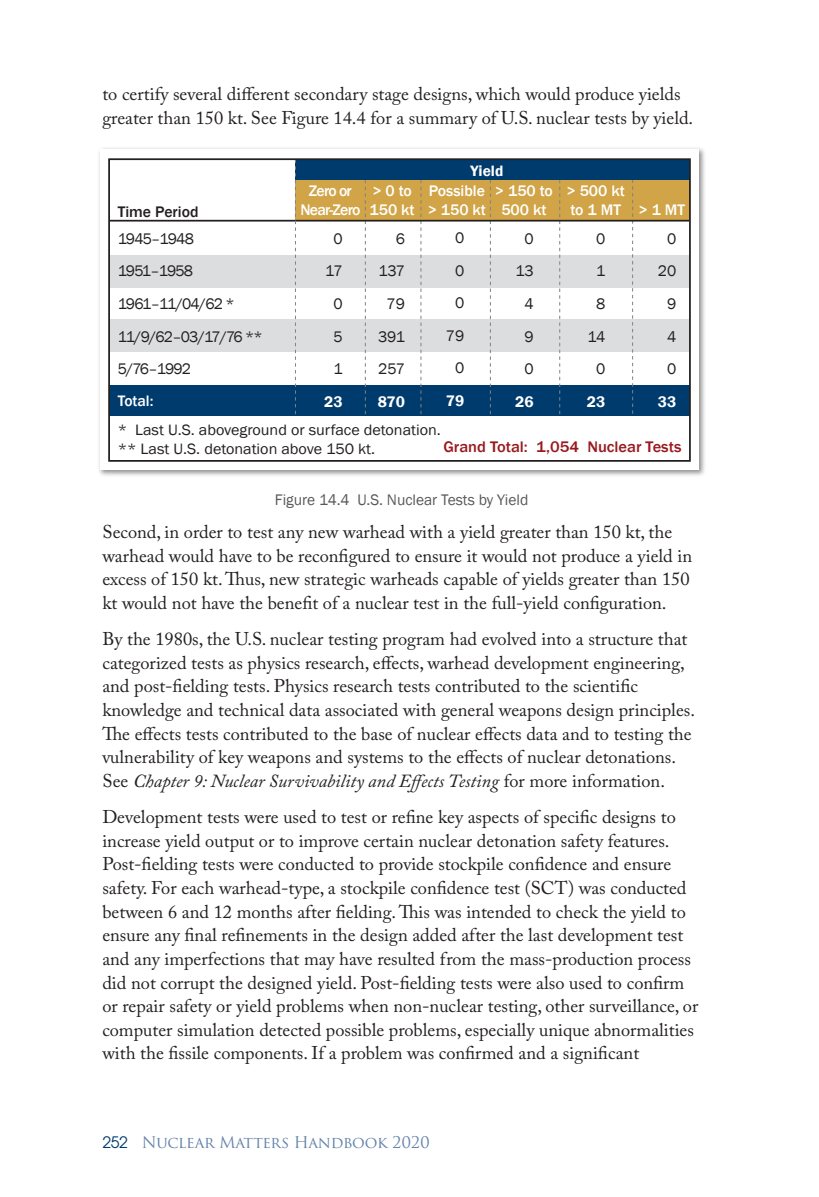
<style>
.page{position:relative;width:819px;height:1197px;background:#fff}
.page>*{position:absolute;margin:0;border:0;box-sizing:border-box;transform-origin:0 0}
.t1{font:18.38px/23.6px "Adobe Caslon Pro";color:#231f20}
.t2{font:15.75px/32.6px "Franklin Gothic";letter-spacing:-.05em;color:#231f20;text-align:center}
.t3{font:500 15.75px/18.9px "Franklin Gothic";color:#fff}
.Figure_Caption{font:15.75px "Franklin Gothic";color:#57585a}
.t4{font:15.75px "Trajan Pro 3";letter-spacing:-.02em;color:#6483ab}
.t5{font:500 15.75px "Franklin Gothic";color:#981a1e;scale:1.04 1}
.t6{font:15.75px/32.6px "Franklin Gothic";letter-spacing:-.01em;color:#231f20;text-align:right}
.t7{font:500 15.75px/18.9px "Franklin Gothic";letter-spacing:-.05em;color:#fff;text-align:center}
.t8{font:500 15.75px "Franklin Gothic";color:#231f20}
.t9{font:500 15.58px "Franklin Gothic";letter-spacing:-.005em;color:#fff}
.t10{font:15.4px/18.6px "Franklin Gothic";color:#231f20;scale:1.04 1}
.t11{font:600 15.4px "Franklin Gothic";color:#fff}
.s1{font-weight:600;color:#fff}
.s2{font-style:italic}
.s3{font-family:"ITC Avant Garde Pro";color:#003b6e}
</style>
<div class="page">
<img style="left:99px;top:148px;width:606px;height:328px">
<div style="left:100px;top:149px;width:598px;height:321px;background:#fff"></div>
<div style="left:295px;top:180px;width:395px;height:41px;background:#d0a447"></div>
<div style="left:109px;top:255px;width:581px;height:32px;background:#dcddde"></div>
<div style="left:109px;top:320px;width:581px;height:32px;background:#dcddde"></div>
<div style="left:109px;top:385px;width:581px;height:31px;background:#003b6e"></div>
<svg style="left:365px;top:180px;width:1px;height:235px"></svg>
<svg style="left:421px;top:180px;width:1px;height:234px"></svg>
<svg style="left:490px;top:180px;width:1px;height:235px"></svg>
<svg style="left:559px;top:180px;width:1px;height:235px"></svg>
<svg style="left:632px;top:180px;width:1px;height:234px"></svg>
<div style="left:295px;top:160px;width:395px;height:20px;background:#003b6e"></div>
<hr style="left:109px;top:220px;width:580px;height:2px;background:#231f20">
<svg style="left:295px;top:161px;width:1px;height:254px"></svg>
<div style="left:108px;top:158px;width:583px;height:304px;border:2px solid #231f20"></div>
<p class="t1" style="left:102px;top:82px;width:592px">to certify several different secondary stage designs, which would produce yields greater than 150 kt. See Figure 14.4 for a summary of U.S. nuclear tests by yield.</p>
<p class="t8" style="left:118px;top:202px;width:82px">Time Period</p>
<p class="t11" style="left:471px;top:161px;width:34px">Yield</p>
<p class="t7" style="left:301px;top:182px;width:61px">Zero or<br>Near-Zero</p>
<p class="t3" style="left:370px;top:182px;width:47px">&gt; 0 to<br>150 kt</p>
<p class="t3" style="left:428px;top:182px;width:60px">Possible &gt; 150 kt</p>
<p class="t3" style="left:495px;top:182px;width:59px;text-align:center">&gt; 150 to<br>500 kt</p>
<p class="t3" style="left:567px;top:182px;width:120px">&gt; 500 kt<br>to 1 MT &gt; 1 MT</p>
<p class="t2" style="left:118px;top:223px;width:147px;text-align:left">1945–1948<br>1951–1958<br>1961–11/04/62 *<br>11/9/62–03/17/76 **<br>5/76–1992</p>
<p class="t2" style="left:324px;top:223px;width:20px">0<br>17<br>0<br>5<br>1<br><span class="s1">23</span></p>
<p class="t6" style="left:378px;top:223px;width:29px">6<br>137<br>79<br>391<br>257<br><span class="s1">870</span></p>
<p class="t2" style="left:446px;top:222px;width:20px">0<br>0<br>0<br>79<br>0<br><span class="s1">79</span></p>
<p class="t2" style="left:515px;top:223px;width:20px">0<br>13<br>4<br>9<br>0<br><span class="s1">26</span></p>
<p class="t2" style="left:587px;top:223px;width:20px">0<br>1<br>8<br>14<br>0<br><span class="s1">23</span></p>
<p class="t2" style="left:658px;top:223px;width:20px">0<br>20<br>9<br>4<br>0<br><span class="s1">33</span></p>
<p class="t9" style="left:118px;top:391px;width:37px">Total:</p>
<p class="t10" style="left:118px;top:421px;width:312px">* Last U.S. aboveground or surface detonation. ** Last U.S. detonation above 150 kt.</p>
<p class="t5" style="left:443px;top:437px;width:230px">Grand Total: 1,054 Nuclear Tests</p>
<p class="Figure_Caption" style="left:275px;top:490px;width:255px">Figure 14.4 U.S. Nuclear Tests by Yield</p>
<p class="t1" style="left:102px;top:520px;width:591px">Second, in order to test any new warhead with a yield greater than 150 kt, the warhead would have to be reconfigured to ensure it would not produce a yield in excess of 150 kt. Thus, new strategic warheads capable of yields greater than 150 kt would not have the benefit of a nuclear test in the full-yield configuration.</p>
<p class="t1" style="left:102px;top:627px;width:594px">By the 1980s, the U.S. nuclear testing program had evolved into a structure that categorized tests as physics research, effects, warhead development engineering, and post-fielding tests. Physics research tests contributed to the scientific knowledge and technical data associated with general weapons design principles.<br>The effects tests contributed to the base of nuclear effects data and to testing the vulnerability of key weapons and systems to the effects of nuclear detonations.<br>See <span class="s2">Chapter 9: Nuclear Survivability and Effects Testing</span> for more information.</p>
<p class="t1" style="left:102px;top:805px;width:597px">Development tests were used to test or refine key aspects of specific designs to increase yield output or to improve certain nuclear detonation safety features.<br>Post-fielding tests were conducted to provide stockpile confidence and ensure safety. For each warhead-type, a stockpile confidence test (SCT) was conducted between 6 and 12 months after fielding. This was intended to check the yield to ensure any final refinements in the design added after the last development test and any imperfections that may have resulted from the mass-production process did not corrupt the designed yield. Post-fielding tests were also used to confirm or repair safety or yield problems when non-nuclear testing, other surveillance, or computer simulation detected possible problems, especially unique abnormalities with the fissile components. If a problem was confirmed and a significant</p>
<p class="t4" style="left:102px;top:1132px;width:329px"><span class="s3">252</span> Nuclear Matters Handbook 2020</p>
</div>
